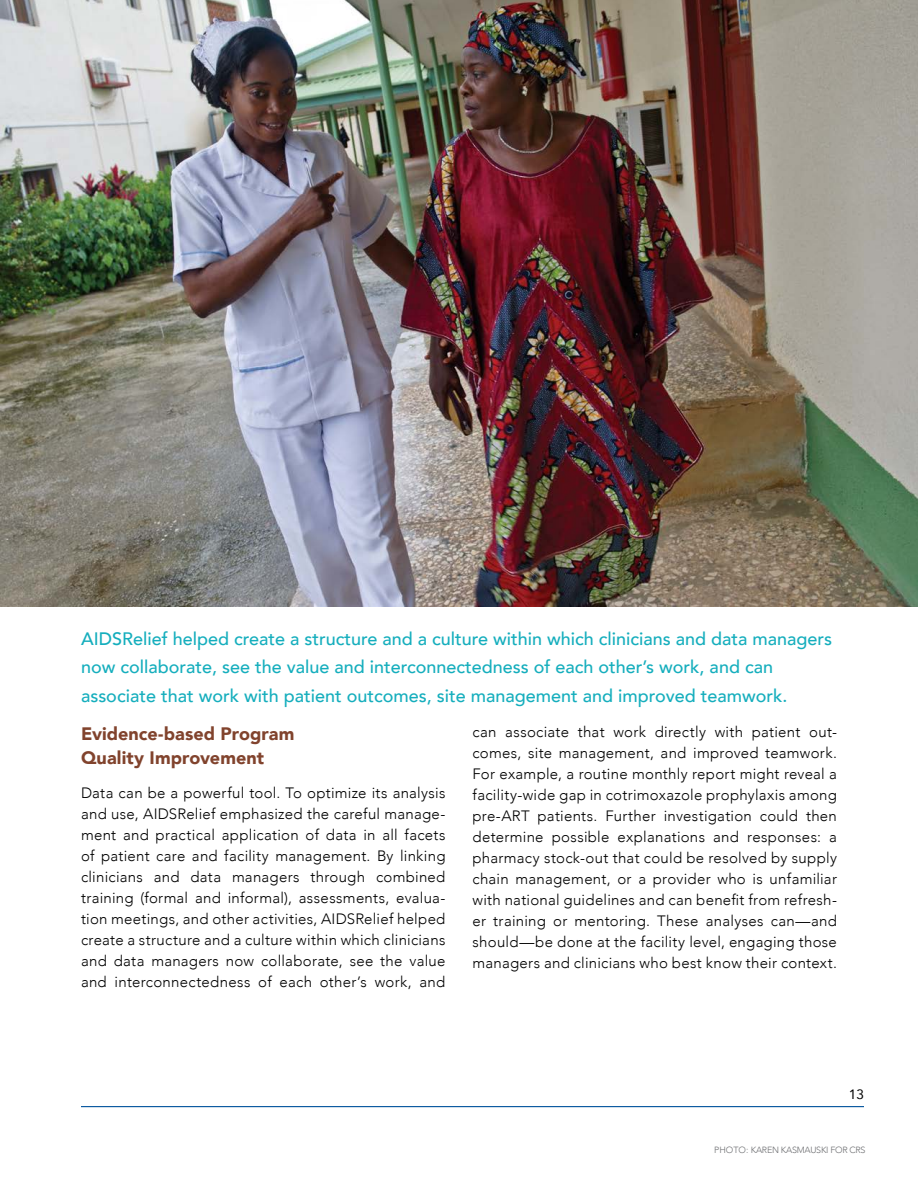
<style>
.page{position:relative;width:918px;height:1188px;background:#fff}
.page>*{position:absolute;margin:0;border:0;box-sizing:border-box;transform-origin:0 0}
.t1{font:500 18px/28.5px "Avenir";color:#15aebd}
.t2{font:900 18px/24px "Avenir";letter-spacing:.005em;color:#81432d}
.t3{font:300 15px/21px "Avenir";letter-spacing:.02em;color:#000;text-align:justify}
.t4{font:13.5px "Avenir";color:#000}
.t5{font:300 9px "Avenir";letter-spacing:-.03em;color:#6d6e71}
</style>
<div class="page">
<hr style="left:81px;top:1106px;width:783px;height:1px;background:#00529c">
<img style="left:0;top:0;width:918px;height:606px">
<p class="t1" style="left:81px;top:623px;width:753px">AIDSRelief helped create a structure and a culture within which clinicians and data managers now collaborate, see the value and interconnectedness of each other’s work, and can associate that work with patient outcomes, site management and improved teamwork.</p>
<p class="t2" style="left:81px;top:721px;width:215px">Evidence-based Program<br>Quality Improvement</p>
<p class="t3" style="left:81px;top:783px;width:366px">Data can be a powerful tool. To optimize its analysis and use, AIDSRelief emphasized the careful manage&shy;ment and practical application of data in all facets of patient care and facility management. By linking clinicians and data managers through combined training (formal and informal), assessments, evalua&shy;tion meetings, and other activities, AIDSRelief helped create a structure and a culture within which clinicians and data managers now collaborate, see the value and interconnectedness of each other’s work, and</p>
<p class="t3" style="left:472px;top:721px;width:366px">can associate that work directly with patient out&shy;comes, site management, and improved teamwork.<br>For example, a routine monthly report might reveal a facility-wide gap in cotrimoxazole prophylaxis among pre-ART patients. Further investigation could then determine possible explanations and responses: a pharmacy stock-out that could be resolved by supply chain management, or a provider who is unfamiliar with national guidelines and can benefit from refresh&shy;er training or mentoring. These analyses can—and should—be done at the facility level, engaging those managers and clinicians who best know their context.</p>
<p class="t4" style="left:849px;top:1083px;width:17px">13</p>
<p class="t5" style="left:714px;top:1145px;width:153px">PHOTO: KAREN KASMAUSKI FOR CRS</p>
</div>
